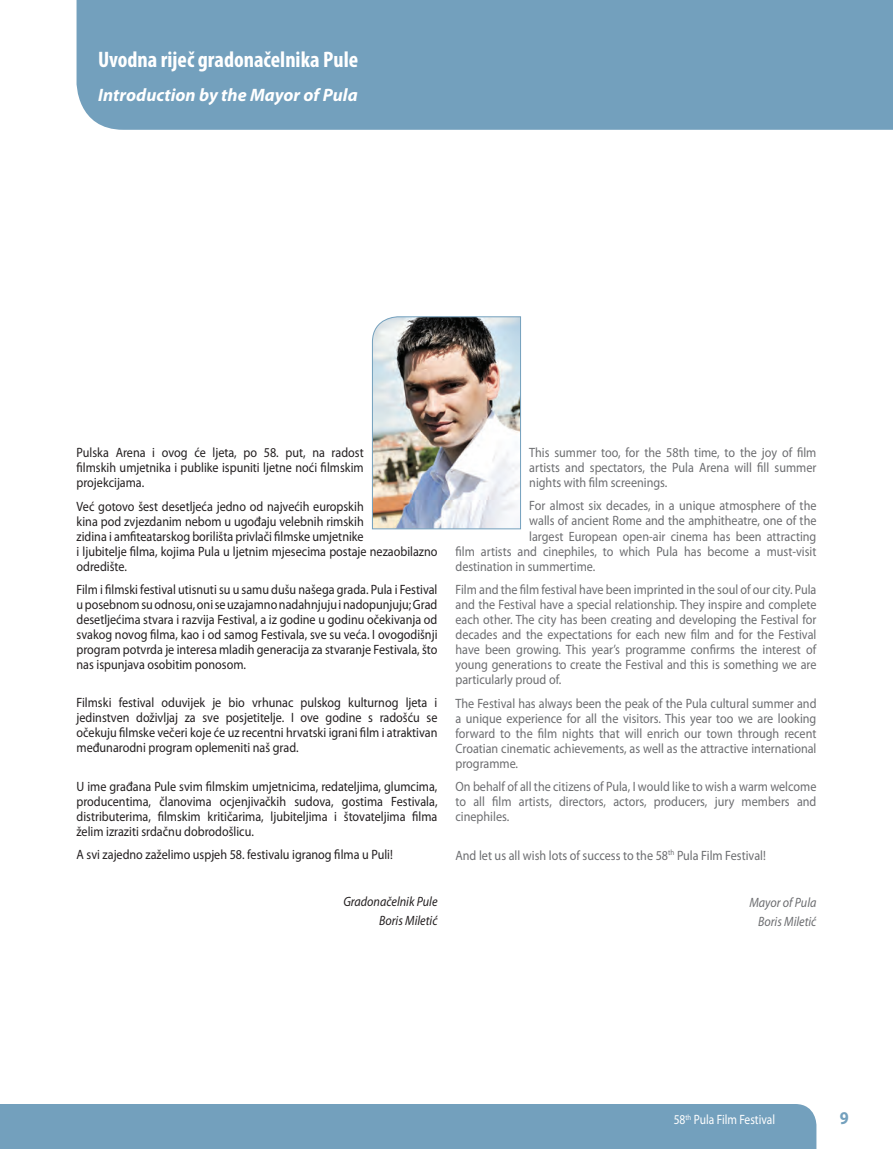
<style>
.page{position:relative;width:893px;height:1149px;background:#fff}
.page>*{position:absolute;margin:0;border:0;box-sizing:border-box;transform-origin:0 0}
.t1{font:700 condensed 22.5px "Myriad Pro";color:#fff}
.t2{font:italic 700 18px "Myriad Pro";color:#fff}
.t3{font:700 18px "Myriad Pro";color:#73a0bd;scale:.9 1}
.t4{font:13.5px/15px "Myriad Pro";color:#231f20;text-align:justify;scale:.9 1}
.t5{font:13.5px/15px "Myriad Pro";color:#6c6d70;text-align:justify;scale:.9 1}
.t6{font:italic 13.5px/19.2px "Myriad Pro";color:#231f20;text-align:right;scale:.9 1}
.t7{font:italic 13.5px/19.2px "Myriad Pro";color:#6c6d70;text-align:right;scale:.9 1}
.t8{font:13.5px "Myriad Pro";color:#fff;scale:.85 1}
</style>
<div class="page">
<img style="left:372px;top:316px;width:149px;height:213px">
<div style="left:77px;top:0;width:816px;height:130px;background:#73a0bd"></div>
<div style="left:0;top:1104px;width:816px;height:44px;background:#73a0bd"></div>
<h1 class="t1" style="left:98px;top:45px;width:262px">Uvodna riječ gradonačelnika Pule</h1>
<h2 class="t2" style="left:98px;top:83px;width:261px">Introduction by the Mayor of Pula</h2>
<p class="t4" style="left:77px;top:444px;width:321px">Pulska Arena i ovog će ljeta, po 58. put, na radost filmskih umjetnika i publike ispuniti ljetne noći filmskim projekcijama.</p>
<p class="t4" style="left:77px;top:498px;width:403px;text-align:left">Već gotovo šest desetljeća jedno od najvećih europskih<br>kina pod zvjezdanim nebom u ugođaju velebnih rimskih<br>zidina i amfiteatarskog borilišta privlači filmske umjetnike<br>i ljubitelje filma, kojima Pula u ljetnim mjesecima postaje nezaobilazno odredište.</p>
<p class="t4" style="left:77px;top:581px;width:403px">Film i filmski festival utisnuti su u samu dušu našega grada. Pula i Festival u posebnom su odnosu, oni se uzajamno nadahnjuju i nadopunjuju; Grad desetljećima stvara i razvija Festival, a iz godine u godinu očekivanja od svakog novog filma, kao i od samog Festivala, sve su veća. I ovogodišnji program potvrda je interesa mladih generacija za stvaranje Festivala, što nas ispunjava osobitim ponosom.</p>
<p class="t4" style="left:77px;top:694px;width:403px">Filmski festival oduvijek je bio vrhunac pulskog kulturnog ljeta i jedinstven doživljaj za sve posjetitelje. I ove godine s radošću se očekuju filmske večeri koje će uz recentni hrvatski igrani film i atraktivan međunarodni program oplemeniti naš grad.</p>
<p class="t4" style="left:77px;top:778px;width:403px">U ime građana Pule svim filmskim umjetnicima, redateljima, glumcima, producentima, članovima ocjenjivačkih sudova, gostima Festivala, distributerima, filmskim kritičarima, ljubiteljima i štovateljima filma želim izraziti srdačnu dobrodošlicu.</p>
<p class="t4" style="left:77px;top:846px;width:353px">A svi zajedno zaželimo uspjeh 58. festivalu igranog filma u Puli!</p>
<p class="t6" style="left:343px;top:891px;width:106px">Gradonačelnik Pule<br>Boris Miletić</p>
<p class="t5" style="left:529px;top:444px;width:321px">This summer too, for the 58th time, to the joy of film artists and spectators, the Pula Arena will fill summer nights with film screenings.</p>
<p class="t5" style="left:529px;top:498px;width:321px">For almost six decades, in a unique atmosphere of the</p>
<p class="t5" style="left:529px;top:513px;width:321px">walls of ancient Rome and the amphitheatre, one of the</p>
<p class="t5" style="left:529px;top:528px;width:321px">largest European open-air cinema has been attracting</p>
<p class="t5" style="left:455px;top:543px;width:403px">film artists and cinephiles, to which Pula has become a must-visit</p>
<p class="t5" style="left:455px;top:558px;width:157px">destination in summertime.</p>
<p class="t5" style="left:455px;top:581px;width:403px">Film and the film festival have been imprinted in the soul of our city. Pula and the Festival have a special relationship. They inspire and complete each other. The city has been creating and developing the Festival for decades and the expectations for each new film and for the Festival have been growing. This year’s programme confirms the interest of young generations to create the Festival and this is something we are particularly proud of.</p>
<p class="t5" style="left:455px;top:695px;width:403px">The Festival has always been the peak of the Pula cultural summer and a unique experience for all the visitors. This year too we are looking forward to the film nights that will enrich our town through recent Croatian cinematic achievements, as well as the attractive international programme.</p>
<p class="t5" style="left:455px;top:778px;width:403px">On behalf of all the citizens of Pula, I would like to wish a warm welcome to all film artists, directors, actors, producers, jury members and cinephiles.</p>
<p class="t5" style="left:455px;top:847px;width:346px">And let us all wish lots of success to the 58<sup>th</sup> Pula Film Festival!</p>
<p class="t7" style="left:749px;top:892px;width:76px">Mayor of Pula<br>Boris Miletić</p>
<p class="t8" style="left:674px;top:1111px;width:121px">58<sup>th</sup> Pula Film Festival</p>
<h2 class="t3" style="left:840px;top:1105px;width:11px">9</h2>
</div>
